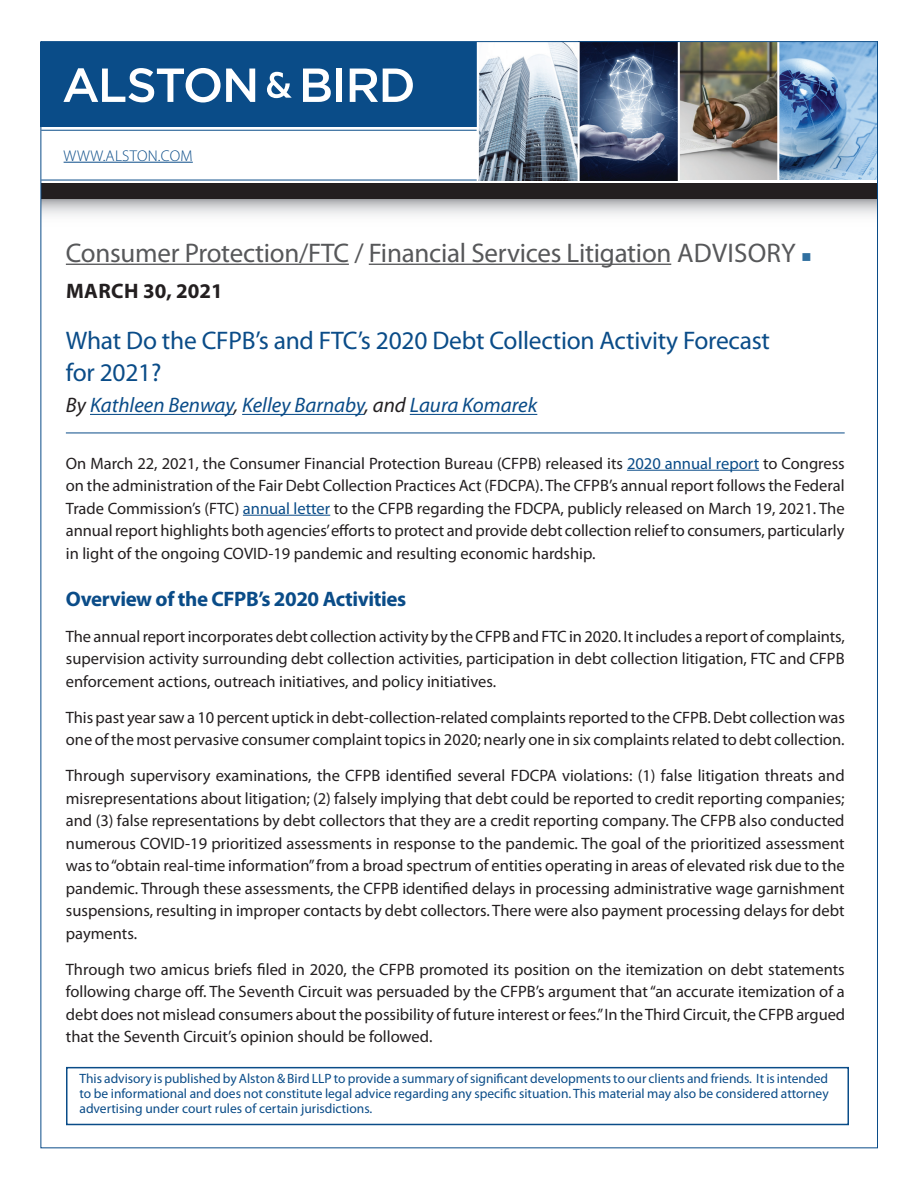
<style>
.page{position:relative;width:918px;height:1188px;background:#fff}
.page>*{position:absolute;margin:0;border:0;box-sizing:border-box;transform-origin:0 0}
.t1{font:27px "Myriad Pro";letter-spacing:-.01em;color:#57585a}
.t2{font:25.5px/31.5px "Myriad Pro";letter-spacing:-.01em;color:#0a4c88}
.t3{font:italic 21px "Myriad Pro";color:#0a4c88}
.t4{font:700 21px "Myriad Pro";letter-spacing:-.02em;color:#0a4c88}
.t5{font:700 21px "Myriad Pro";letter-spacing:.01em;color:#231f20}
.t6{font:16.5px/22.5px "Myriad Pro";color:#231f20;text-align:justify}
.t7{font:300 15.6px "Myriad Pro";letter-spacing:.02em;color:#0a4c88}
.t8{font:13.5px/15px "Myriad Pro";color:#0a4c88;text-align:justify}
.s1{color:#3070a0}
.s2{color:#231f20}
.s3{color:#0a4c88}
</style>
<div class="page">
<svg style="left:42px;top:199px;width:834px;height:17px"></svg>
<div style="left:40px;top:42px;width:836px;height:85px;background:#0a4c88"></div>
<hr style="left:41px;top:130px;width:436px;height:1px;background:#0a4c88">
<hr style="left:41px;top:180px;width:436px;height:1px;background:#0a4c88">
<div style="left:41px;top:183px;width:837px;height:16px;background:#231f20"></div>
<img style="left:479px;top:43px;width:397px;height:137px">
<hr style="left:578px;top:42px;width:2px;height:139px;background:#fff">
<hr style="left:678px;top:42px;width:2px;height:139px;background:#fff">
<hr style="left:777px;top:42px;width:2px;height:139px;background:#fff">
<hr style="left:477px;top:41px;width:2px;height:139px;background:#fff">
<svg style="left:63px;top:68px;width:192px;height:35px"></svg>
<svg style="left:267px;top:72px;width:25px;height:26px"></svg>
<svg style="left:303px;top:69px;width:28px;height:33px"></svg>
<div style="left:336px;top:69px;width:6px;height:33px;background:#fff"></div>
<svg style="left:350px;top:69px;width:63px;height:33px"></svg>
<hr style="left:64px;top:162px;width:129px;height:1px;background:#0a4c88">
<div style="left:66px;top:1067px;width:783px;height:58px;border:2px solid #0a4c88"></div>
<hr style="left:66px;top:264px;width:283px;height:1px;background:#57585a">
<hr style="left:369px;top:264px;width:302px;height:1px;background:#57585a">
<hr style="left:66px;top:433px;width:779px;height:1px;background:#0a4c88">
<hr style="left:90px;top:414px;width:144px;height:1px;background:#0a4c88">
<hr style="left:242px;top:414px;width:123px;height:1px;background:#0a4c88">
<hr style="left:410px;top:414px;width:127px;height:1px;background:#0a4c88">
<hr style="left:627px;top:470px;width:132px;height:1px;background:#0a4c88">
<hr style="left:243px;top:515px;width:87px;height:1px;background:#0a4c88">
<p class="t7" style="left:64px;top:146px;width:131px">WWW.ALSTON.COM</p>
<h1 class="t1" style="left:66px;top:236px;width:747px">Consumer Protection/FTC / Financial Services Litigation ADVISORY <span class="s1">■</span></h1>
<p class="t5" style="left:66px;top:277px;width:158px">MARCH 30, 2021</p>
<h2 class="t2" style="left:66px;top:325px;width:706px">What Do the CFPB’s and FTC’s 2020 Debt Collection Activity Forecast for 2021?</h2>
<p class="t3" style="left:66px;top:392px;width:473px"><span class="s2">By</span> Kathleen Benway<span class="s2">,</span> Kelley Barnaby<span class="s2">, and</span> Laura Komarek</p>
<p class="t6" style="left:66px;top:452px;width:780px">On March 22, 2021, the Consumer Financial Protection Bureau (CFPB) released its <span class="s3">2020 annual report</span> to Congress on the administration of the Fair Debt Collection Practices Act (FDCPA). The CFPB’s annual report follows the Federal Trade Commission’s (FTC) <span class="s3">annual letter</span> to the CFPB regarding the FDCPA, publicly released on March 19, 2021. The annual report highlights both agencies’ efforts to protect and provide debt collection relief to consumers, particularly in light of the ongoing COVID-19 pandemic and resulting economic hardship.</p>
<p class="t4" style="left:66px;top:585px;width:342px">Overview of the CFPB’s 2020 Activities</p>
<p class="t6" style="left:66px;top:625px;width:781px">The annual report incorporates debt collection activity by the CFPB and FTC in 2020. It includes a report of complaints, supervision activity surrounding debt collection activities, participation in debt collection litigation, FTC and CFPB enforcement actions, outreach initiatives, and policy initiatives.</p>
<p class="t6" style="left:66px;top:706px;width:781px">This past year saw a 10 percent uptick in debt-collection-related complaints reported to the CFPB. Debt collection was one of the most pervasive consumer complaint topics in 2020; nearly one in six complaints related to debt collection.</p>
<p class="t6" style="left:66px;top:764px;width:780px">Through supervisory examinations, the CFPB identified several FDCPA violations: (1) false litigation threats and misrepresentations about litigation; (2) falsely implying that debt could be reported to credit reporting companies; and (3) false representations by debt collectors that they are a credit reporting company. The CFPB also conducted numerous COVID-19 prioritized assessments in response to the pandemic. The goal of the prioritized assessment was to “obtain real-time information” from a broad spectrum of entities operating in areas of elevated risk due to the pandemic. Through these assessments, the CFPB identified delays in processing administrative wage garnishment suspensions, resulting in improper contacts by debt collectors. There were also payment processing delays for debt payments.</p>
<p class="t6" style="left:66px;top:958px;width:781px">Through two amicus briefs filed in 2020, the CFPB promoted its position on the itemization on debt statements following charge off. The Seventh Circuit was persuaded by the CFPB’s argument that “an accurate itemization of a debt does not mislead consumers about the possibility of future interest or fees.” In the Third Circuit, the CFPB argued that the Seventh Circuit’s opinion should be followed.</p>
<p class="t8" style="left:80px;top:1071px;width:751px">This advisory is published by Alston &amp; Bird LLP to provide a summary of significant developments to our clients and friends. It is intended to be informational and does not constitute legal advice regarding any specific situation. This material may also be considered attorney advertising under court rules of certain jurisdictions.</p>
</div>
